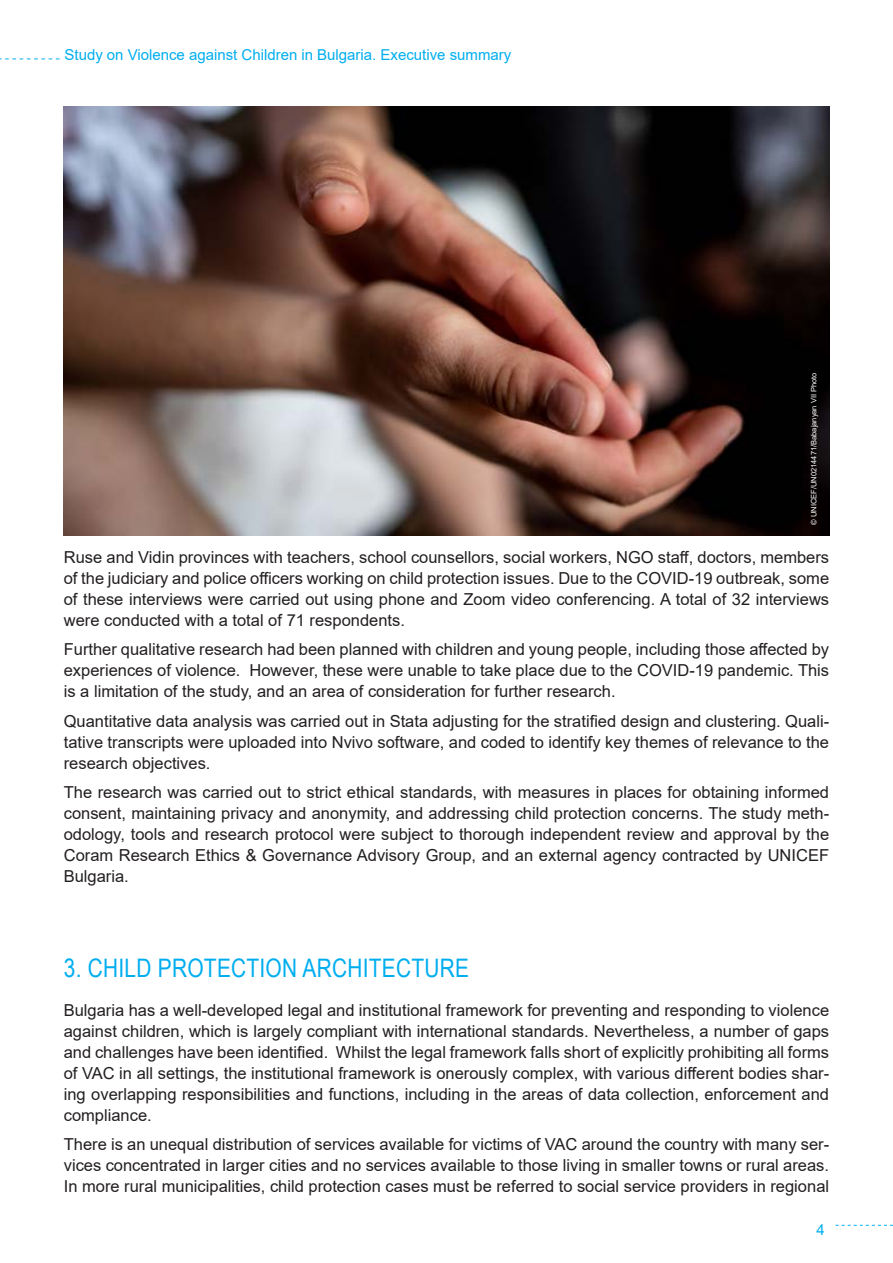
<style>
.page{position:relative;width:893px;height:1263px;background:#fff}
.page>*{position:absolute;margin:0;border:0;box-sizing:border-box;transform-origin:0 0}
.t1{font:25.5px "Arial Narrow";letter-spacing:.01em;color:#00aeef}
.ОСНОВЕН{font:16.5px/21px "Arial";color:#231f20;text-align:justify}
.t2{font:15px "Arial";color:#00aeef}
.ОСНОВЕН-2{font:7.5px "Arial";color:#fff}
</style>
<div class="page">
<svg style="left:836px;top:1225px;width:57px;height:1px"></svg>
<svg style="left:0;top:58px;width:60px;height:1px"></svg>
<img style="left:64px;top:106px;width:765px;height:430px">
<p class="t2" style="left:65px;top:44px;width:448px">Study on Violence against Children in Bulgaria. Executive summary</p>
<p class="ОСНОВЕН-2" style="left:809px;top:525px;width:154px;rotate:-90deg">© UNICEF/UN0214471/Babajanyan VII Photo</p>
<p class="ОСНОВЕН" style="left:64px;top:546px;width:767px">Ruse and Vidin provinces with teachers, school counsellors, social workers, NGO staff, doctors, members of the judiciary and police officers working on child protection issues. Due to the COVID-19 outbreak, some of these interviews were carried out using phone and Zoom video conferencing. A total of 32 interviews were conducted with a total of 71 respondents.</p>
<p class="ОСНОВЕН" style="left:64px;top:639px;width:767px">Further qualitative research had been planned with children and young people, including those affected by experiences of violence. However, these were unable to take place due to the COVID-19 pandemic. This is a limitation of the study, and an area of consideration for further research.</p>
<p class="ОСНОВЕН" style="left:64px;top:710px;width:767px">Quantitative data analysis was carried out in Stata adjusting for the stratified design and clustering. Quali&shy;tative transcripts were uploaded into Nvivo software, and coded to identify key themes of relevance to the research objectives.</p>
<p class="ОСНОВЕН" style="left:64px;top:782px;width:767px">The research was carried out to strict ethical standards, with measures in places for obtaining informed consent, maintaining privacy and anonymity, and addressing child protection concerns. The study meth&shy;odology, tools and research protocol were subject to thorough independent review and approval by the Coram Research Ethics &amp; Governance Advisory Group, and an external agency contracted by UNICEF Bulgaria.</p>
<p class="t1" style="left:64px;top:950px;width:407px">3. CHILD PROTECTION ARCHITECTURE</p>
<p class="ОСНОВЕН" style="left:64px;top:999px;width:767px">Bulgaria has a well-developed legal and institutional framework for preventing and responding to violence against children, which is largely compliant with international standards. Nevertheless, a number of gaps and challenges have been identified. Whilst the legal framework falls short of explicitly prohibiting all forms of VAC in all settings, the institutional framework is onerously complex, with various different bodies shar&shy;ing overlapping responsibilities and functions, including in the areas of data collection, enforcement and compliance.</p>
<p class="ОСНОВЕН" style="left:64px;top:1133px;width:767px">There is an unequal distribution of services available for victims of VAC around the country with many ser&shy;vices concentrated in larger cities and no services available to those living in smaller towns or rural areas.<br>In more rural municipalities, child protection cases must be referred to social service providers in regional</p>
<p class="t2" style="left:816px;top:1220px;width:10px">4</p>
</div>
